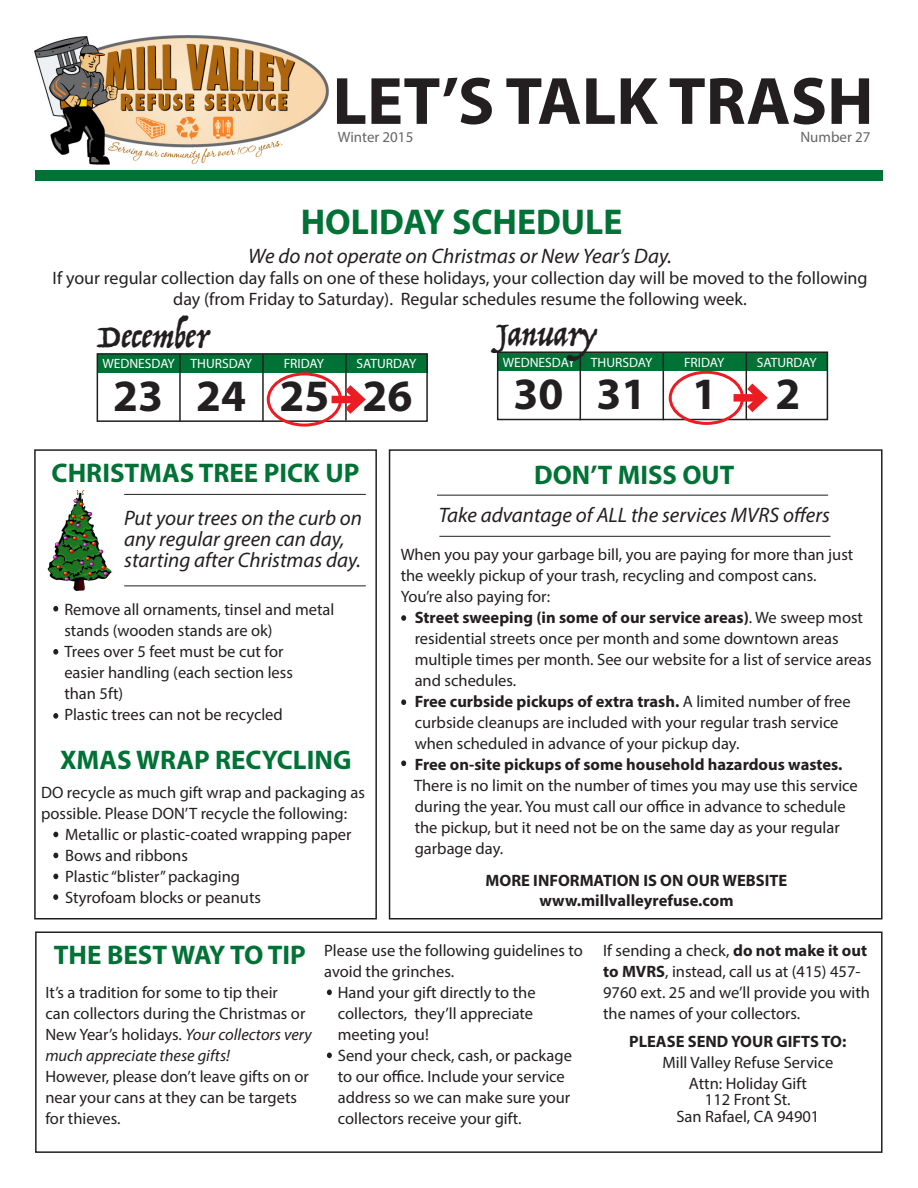
<style>
.page{position:relative;width:918px;height:1188px;background:#fff}
.page>*{position:absolute;margin:0;border:0;box-sizing:border-box;transform-origin:0 0}
.t1{font:700 67.5px "Myriad Pro";color:#231f20}
.t2{font:700 45px "Myriad Pro";color:#231f20}
.t3{font:700 36px "Myriad Pro";color:#007236}
.t4{font:36px "Trattatello";color:#231f20}
.t5{font:700 27px "Myriad Pro";color:#007236}
.t6{font:italic 21px/21px "Myriad Pro";color:#231f20}
.t7{font:18px/21px "Myriad Pro";color:#231f20;text-align:center}
.t8{font:16.5px/21px "Myriad Pro";color:#231f20}
.t9{font:700 16.5px/19.8px "Myriad Pro";color:#231f20;text-align:center}
.t10{font:15px "Myriad Pro";color:#656666}
.t11{font:13.5px "Myriad Pro";color:#fff}
.s1{font-weight:700}
.s2{font-style:italic}
</style>
<div class="page">
<div style="left:35px;top:170px;width:848px;height:11px;background:#007236"></div>
<img style="left:34px;top:35px;width:295px;height:130px">
<svg style="left:53px;top:606px;width:5px;height:6px"></svg>
<svg style="left:53px;top:649px;width:5px;height:6px"></svg>
<svg style="left:53px;top:713px;width:5px;height:6px"></svg>
<svg style="left:53px;top:832px;width:5px;height:5px"></svg>
<svg style="left:53px;top:853px;width:5px;height:5px"></svg>
<svg style="left:53px;top:874px;width:5px;height:5px"></svg>
<img style="left:47px;top:490px;width:65px;height:101px">
<svg style="left:53px;top:894px;width:5px;height:6px"></svg>
<div style="left:97px;top:354px;width:331px;height:18px;background:#007236"></div>
<hr style="left:179px;top:354px;width:2px;height:68px;background:#231f20">
<hr style="left:262px;top:354px;width:2px;height:68px;background:#231f20">
<hr style="left:345px;top:354px;width:2px;height:67px;background:#231f20">
<div style="left:97px;top:353px;width:331px;height:69px;border:2px solid #231f20"></div>
<div style="left:498px;top:352px;width:330px;height:19px;background:#007236"></div>
<hr style="left:580px;top:352px;width:1px;height:68px;background:#231f20">
<hr style="left:663px;top:352px;width:1px;height:68px;background:#231f20">
<hr style="left:746px;top:352px;width:1px;height:67px;background:#231f20">
<div style="left:497px;top:351px;width:331px;height:69px;border:2px solid #231f20"></div>
<div style="left:267px;top:372px;width:75px;height:55px;border:3px solid #eb1c22;border-radius:50%"></div>
<div style="left:332px;top:396px;width:28px;height:7px;background:#eb1c22"></div>
<svg style="left:337px;top:377px;width:34px;height:45px"></svg>
<div style="left:669px;top:371px;width:75px;height:54px;border:3px solid #eb1c22;border-radius:50%"></div>
<div style="left:734px;top:394px;width:28px;height:8px;background:#eb1c22"></div>
<svg style="left:739px;top:376px;width:34px;height:44px"></svg>
<div style="left:34px;top:449px;width:343px;height:471px;border:2px solid #231f20"></div>
<hr style="left:124px;top:494px;width:242px;height:1px;background:#231f20">
<hr style="left:124px;top:585px;width:242px;height:1px;background:#231f20">
<div style="left:35px;top:931px;width:848px;height:222px;border:2px solid #231f20"></div>
<svg style="left:327px;top:990px;width:5px;height:5px"></svg>
<svg style="left:327px;top:1053px;width:5px;height:5px"></svg>
<div style="left:389px;top:449px;width:494px;height:471px;border:2px solid #231f20"></div>
<svg style="left:401px;top:699px;width:5px;height:6px"></svg>
<svg style="left:401px;top:760px;width:5px;height:6px"></svg>
<svg style="left:401px;top:615px;width:5px;height:6px"></svg>
<hr style="left:437px;top:495px;width:391px;height:1px;background:#231f20">
<hr style="left:439px;top:536px;width:392px;height:1px;background:#231f20">
<h1 class="t1" style="left:333px;top:57px;width:543px">LET’S TALK TRASH</h1>
<p class="t10" style="left:338px;top:128px;width:77px">Winter 2015</p>
<p class="t10" style="left:800px;top:128px;width:72px">Number 27</p>
<h3 class="t3" style="left:301px;top:198px;width:323px">HOLIDAY SCHEDULE</h3>
<p class="t6" style="left:248px;top:245px;width:425px">We do not operate on Christmas or New Year’s Day.</p>
<p class="t7" style="left:53px;top:267px;width:817px">If your regular collection day falls on one of these holidays, your collection day will be moved to the following day (from Friday to Saturday). Regular schedules resume the following week.</p>
<h3 class="t4" style="left:97px;top:313px;width:113px">December</h3>
<p class="t11" style="left:102px;top:355px;width:151px">WEDNESDAY THURSDAY</p>
<p class="t11" style="left:284px;top:355px;width:42px">FRIDAY</p>
<p class="t11" style="left:357px;top:355px;width:61px">SATURDAY</p>
<h2 class="t2" style="left:113px;top:367px;width:301px">23 24 25 26</h2>
<h3 class="t4" style="left:497px;top:312px;width:100px">January</h3>
<p class="t11" style="left:503px;top:354px;width:151px">WEDNESDAY THURSDAY</p>
<p class="t11" style="left:684px;top:354px;width:42px">FRIDAY</p>
<p class="t11" style="left:757px;top:354px;width:61px">SATURDAY</p>
<h2 class="t2" style="left:514px;top:365px;width:205px">30 31 1</h2>
<h2 class="t2" style="left:775px;top:365px;width:26px">2</h2>
<h3 class="t5" style="left:52px;top:455px;width:309px">CHRISTMAS TREE PICK UP</h3>
<p class="t6" style="left:124px;top:507px;width:239px">Put your trees on the curb on any regular green can day, starting after Christmas day.</p>
<p class="t8" style="left:64px;top:599px;width:272px">Remove all ornaments, tinsel and metal stands (wooden stands are ok)<br>Trees over 5 feet must be cut for<br>easier handling (each section less<br>than 5ft)<br>Plastic trees can not be recycled</p>
<h3 class="t5" style="left:60px;top:742px;width:293px">XMAS WRAP RECYCLING</h3>
<p class="t8" style="left:41px;top:781px;width:325px">DO recycle as much gift wrap and packaging as possible. Please DON’T recycle the following:</p>
<p class="t8" style="left:65px;top:823px;width:288px">Metallic or plastic-coated wrapping paper<br>Bows and ribbons<br>Plastic “blister” packaging<br>Styrofoam blocks or peanuts</p>
<h3 class="t5" style="left:534px;top:457px;width:202px">DON’T MISS OUT</h3>
<p class="t6" style="left:439px;top:504px;width:393px">Take advantage of ALL the services MVRS offers</p>
<p class="t8" style="left:401px;top:543px;width:454px">When you pay your garbage bill, you are paying for more than just the weekly pickup of your trash, recycling and compost cans.<br>You’re also paying for:</p>
<p class="t8" style="left:415px;top:606px;width:458px"><span class="s1">Street sweeping (in some of our service areas)</span>. We sweep most residential streets once per month and some downtown areas multiple times per month. See our website for a list of service areas and schedules.<br><span class="s1">Free curbside pickups of extra trash.</span> A limited number of free curbside cleanups are included with your regular trash service when scheduled in advance of your pickup day.</p>
<p class="t9" style="left:415px;top:754px;width:429px">Free on-site pickups of some household hazardous wastes.</p>
<p class="t8" style="left:414px;top:774px;width:445px">There is no limit on the number of times you may use this service during the year. You must call our office in advance to schedule the pickup, but it need not be on the same day as your regular garbage day.</p>
<p class="t9" style="left:486px;top:870px;width:303px">MORE INFORMATION IS ON OUR WEBSITE www.millvalleyrefuse.com</p>
<h3 class="t5" style="left:54px;top:937px;width:254px">THE BEST WAY TO TIP</h3>
<p class="t8" style="left:45px;top:982px;width:268px">It’s a tradition for some to tip their<br>can collectors during the Christmas or New Year’s holidays. <span class="s2">Your collectors very much appreciate these gifts!</span></p>
<p class="t8" style="left:45px;top:1066px;width:265px">However, please don’t leave gifts on or near your cans at they can be targets for thieves.</p>
<p class="t8" style="left:324px;top:939px;width:260px">Please use the following guidelines to</p>
<p class="t8" style="left:324px;top:960px;width:131px">avoid the grinches.</p>
<p class="t8" style="left:338px;top:982px;width:199px">Hand your gift directly to the</p>
<p class="t8" style="left:338px;top:1003px;width:197px">collectors, they’ll appreciate</p>
<p class="t8" style="left:338px;top:1024px;width:93px">meeting you!</p>
<p class="t8" style="left:338px;top:1045px;width:236px">Send your check, cash, or package</p>
<p class="t8" style="left:338px;top:1066px;width:229px">to our office. Include your service</p>
<p class="t8" style="left:338px;top:1087px;width:234px">address so we can make sure your</p>
<p class="t8" style="left:338px;top:1108px;width:185px">collectors receive your gift.</p>
<p class="t8" style="left:603px;top:940px;width:268px">If sending a check, <span class="s1">do not make it out to MVRS</span>, instead, call us at (415) 457- 9760 ext. 25 and we’ll provide you with the names of your collectors.</p>
<p class="t9" style="left:629px;top:1031px;width:219px">PLEASE SEND YOUR GIFTS TO:</p>
<p class="t8" style="left:662px;top:1051px;width:173px;text-align:center">Mill Valley Refuse Service<br>Attn: Holiday Gift</p>
<p class="t8" style="left:676px;top:1091px;width:145px;line-height:16.5px;text-align:center">112 Front St.<br>San Rafael, CA 94901</p>
</div>
